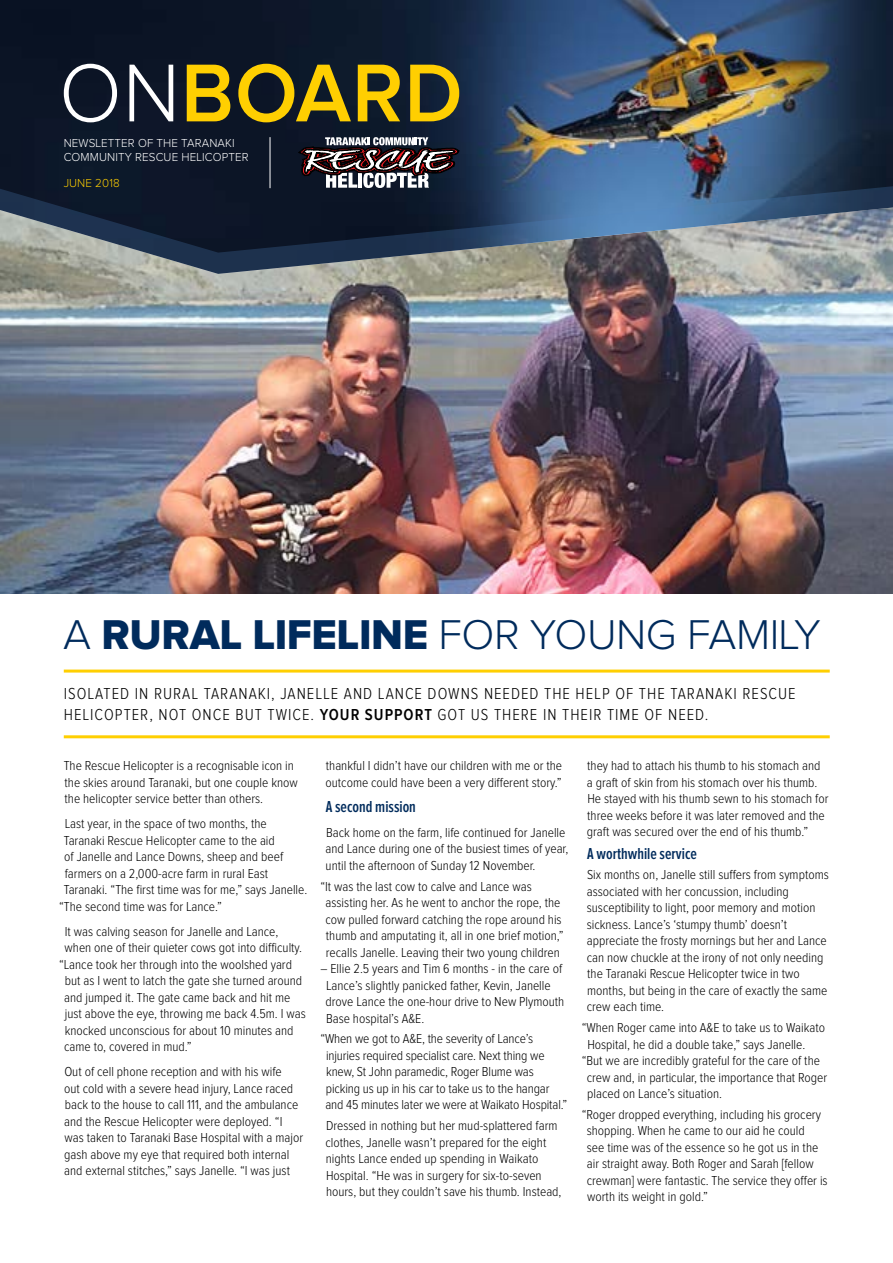
<style>
.page{position:relative;width:893px;height:1263px;background:#fff}
.page>*{position:absolute;margin:0;border:0;box-sizing:border-box;transform-origin:0 0}
.t1{font:300 43.2px "Proxima Nova";letter-spacing:-.01em;color:#002b5c}
.t2{font:300 16.5px/21px "Proxima Nova Cond";letter-spacing:.06em;color:#000}
.t3{font:600 16.5px "Proxima Nova Ex Cn";color:#002b5c}
.t4{font:300 13.5px/16.5px "Proxima Nova Cond";color:#000}
.t5{font:300 12px/14.4px "Proxima Nova";letter-spacing:.01em;color:#fff}
.t6{font:300 12px "Proxima Nova";letter-spacing:.01em;color:#ffcf01}
.s1{font-family:"Proxima Nova Extrabld";font-weight:400}
.s2{font-weight:600}
</style>
<div class="page">
<img style="left:0;top:274px;width:893px;height:319px">
<hr style="left:64px;top:669px;width:766px;height:3px;background:#ffcf01">
<hr style="left:64px;top:735px;width:766px;height:3px;background:#ffcf01">
<img style="left:0;top:0;width:893px;height:185px">
<svg style="left:299px;top:137px;width:160px;height:48px"></svg>
<svg style="left:187px;top:64px;width:272px;height:58px;background:#7c6c18"></svg>
<svg style="left:64px;top:64px;width:109px;height:58px"></svg>
<svg style="left:0;top:185px;width:893px;height:89px;background:#4f5e6e"></svg>
<hr style="left:270px;top:137px;width:1px;height:51px;background:#fff">
<p class="t5" style="left:64px;top:136px;width:186px">NEWSLETTER OF THE TARANAKI<br>COMMUNITY RESCUE HELICOPTER</p>
<p class="t6" style="left:64px;top:178px;width:57px">JUNE 2018</p>
<h1 class="t1" style="left:63px;top:615px;width:759px">A <span class="s1">RURAL LIFELINE</span> FOR YOUNG FAMILY</h1>
<p class="t2" style="left:64px;top:683px;width:733px">ISOLATED IN RURAL TARANAKI, JANELLE AND LANCE DOWNS NEEDED THE HELP OF THE TARANAKI RESCUE<br>HELICOPTER, NOT ONCE BUT TWICE. <span class="s2">YOUR SUPPORT</span> GOT US THERE IN THEIR TIME OF NEED.</p>
<p class="t4" style="left:64px;top:758px;width:236px">The Rescue Helicopter is a recognisable icon in the skies around Taranaki, but one couple know the helicopter service better than others.</p>
<p class="t4" style="left:65px;top:816px;width:204px">Last year, in the space of two months, the</p>
<p class="t4" style="left:64px;top:832px;width:213px">Taranaki Rescue Helicopter came to the aid</p>
<p class="t4" style="left:64px;top:849px;width:221px">of Janelle and Lance Downs, sheep and beef</p>
<p class="t4" style="left:65px;top:865px;width:205px">farmers on a 2,000-acre farm in rural East</p>
<p class="t4" style="left:64px;top:882px;width:245px">Taranaki. “The first time was for me,” says Janelle.</p>
<p class="t4" style="left:59px;top:898px;width:164px">“The second time was for Lance.”</p>
<p class="t4" style="left:65px;top:923px;width:215px">It was calving season for Janelle and Lance,</p>
<p class="t4" style="left:65px;top:940px;width:239px">when one of their quieter cows got into difficulty.</p>
<p class="t4" style="left:59px;top:956px;width:234px">“Lance took her through into the woolshed yard</p>
<p class="t4" style="left:65px;top:973px;width:239px">but as I went to latch the gate she turned around</p>
<p class="t4" style="left:64px;top:989px;width:228px">and jumped it. The gate came back and hit me</p>
<p class="t4" style="left:65px;top:1006px;width:243px">just above the eye, throwing me back 4.5m. I was</p>
<p class="t4" style="left:65px;top:1022px;width:230px">knocked unconscious for about 10 minutes and</p>
<p class="t4" style="left:64px;top:1039px;width:129px">came to, covered in mud.”</p>
<p class="t4" style="left:64px;top:1064px;width:240px">Out of cell phone reception and with his wife<br>out cold with a severe head injury, Lance raced back to the house to call 111, and the ambulance and the Rescue Helicopter were deployed. “I was taken to Taranaki Base Hospital with a major gash above my eye that required both internal and external stitches,” says Janelle. “I was just</p>
<p class="t4" style="left:325px;top:758px;width:238px">thankful I didn’t have our children with me or the outcome could have been a very different story.”</p>
<p class="t3" style="left:326px;top:797px;width:92px">A second mission</p>
<p class="t4" style="left:326px;top:824px;width:244px">Back home on the farm, life continued for Janelle and Lance during one of the busiest times of year, until the afternoon of Sunday 12 November.</p>
<p class="t4" style="left:325px;top:878px;width:240px;text-indent:-5px">“It was the last cow to calve and Lance was assisting her. As he went to anchor the rope, the cow pulled forward catching the rope around his thumb and amputating it, all in one brief motion,” recalls Janelle. Leaving their two young children</p>
<p class="t4" style="left:325px;top:960px;width:240px;text-indent:-5px">– Ellie 2.5 years and Tim 6 months - in the care of Lance’s slightly panicked father, Kevin, Janelle drove Lance the one-hour drive to New Plymouth Base hospital’s A&amp;E.</p>
<p class="t4" style="left:325px;top:1031px;width:243px;text-indent:-5px">“When we got to A&amp;E, the severity of Lance’s injuries required specialist care. Next thing we knew, St John paramedic, Roger Blume was picking us up in his car to take us to the hangar and 45 minutes later we were at Waikato Hospital.”</p>
<p class="t4" style="left:325px;top:1117px;width:238px">Dressed in nothing but her mud-splattered farm clothes, Janelle wasn’t prepared for the eight nights Lance ended up spending in Waikato Hospital. “He was in surgery for six-to-seven hours, but they couldn’t save his thumb. Instead,</p>
<p class="t4" style="left:587px;top:758px;width:243px">they had to attach his thumb to his stomach and a graft of skin from his stomach over his thumb.<br>He stayed with his thumb sewn to his stomach for three weeks before it was later removed and the graft was secured over the end of his thumb.”</p>
<p class="t3" style="left:587px;top:844px;width:111px">A worthwhile service</p>
<p class="t4" style="left:587px;top:867px;width:243px">Six months on, Janelle still suffers from symptoms associated with her concussion, including susceptibility to light, poor memory and motion sickness. Lance’s ‘stumpy thumb’ doesn’t appreciate the frosty mornings but her and Lance can now chuckle at the irony of not only needing the Taranaki Rescue Helicopter twice in two months, but being in the care of exactly the same crew each time.</p>
<p class="t4" style="left:582px;top:1019px;width:245px">“When Roger came into A&amp;E to take us to Waikato</p>
<p class="t4" style="left:587px;top:1036px;width:219px">Hospital, he did a double take,” says Janelle.</p>
<p class="t4" style="left:582px;top:1052px;width:240px">“But we are incredibly grateful for the care of the</p>
<p class="t4" style="left:587px;top:1069px;width:242px">crew and, in particular, the importance that Roger</p>
<p class="t4" style="left:587px;top:1085px;width:137px">placed on Lance’s situation.</p>
<p class="t4" style="left:587px;top:1106px;width:242px;text-indent:-5px">“Roger dropped everything, including his grocery shopping. When he came to our aid he could<br>see time was of the essence so he got us in the air straight away. Both Roger and Sarah [fellow crewman] were fantastic. The service they offer is worth its weight in gold.”</p>
</div>
